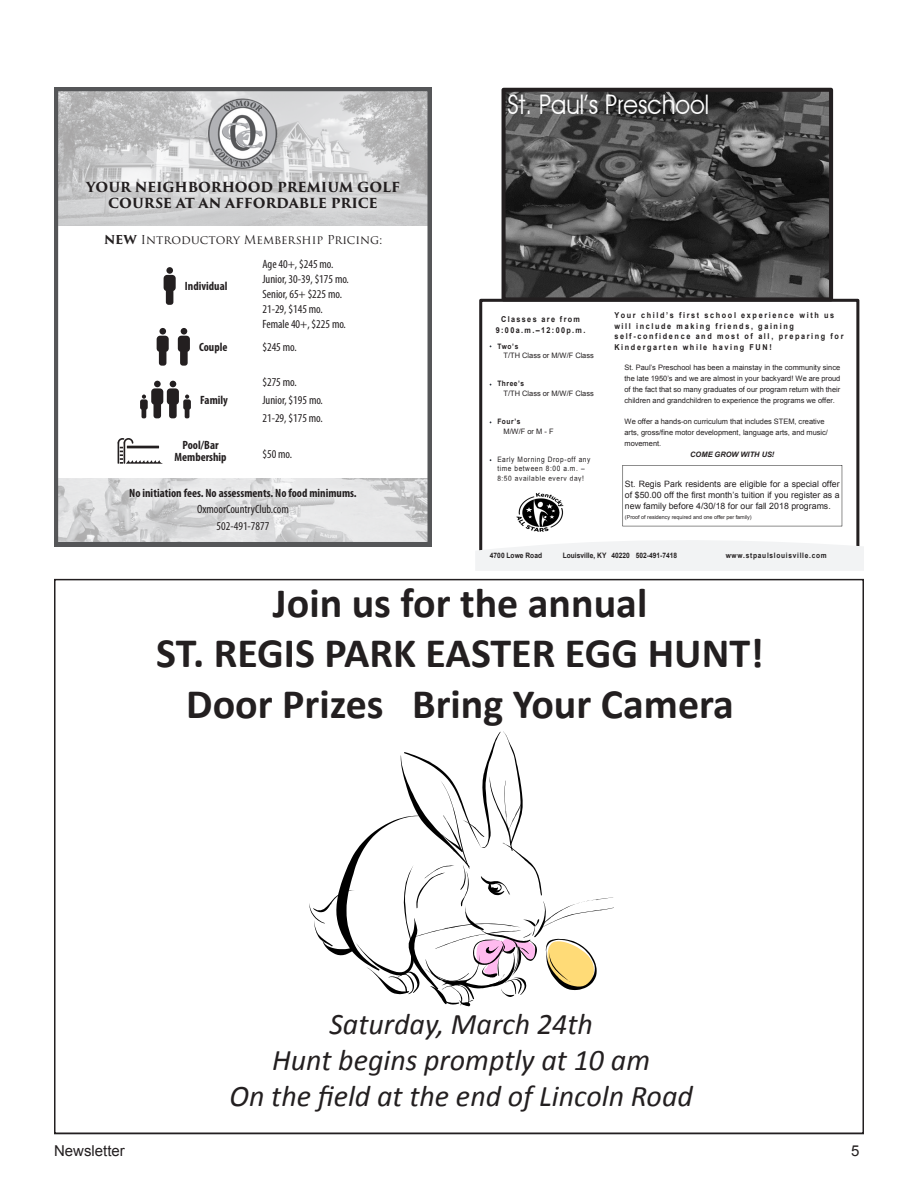
<style>
.page{position:relative;width:918px;height:1188px;background:#fff}
.page>*{position:absolute;margin:0;border:0;box-sizing:border-box;transform-origin:0 0}
.t1{font:700 42px/50.4px "Calibri";color:#231f20;text-align:center}
.t2{font:italic 30px/36px "Calibri";color:#231f20;text-align:center}
.t3{font:27px "Advantage";color:#fff;scale:.9 1}
.t4{font:italic 21.45px/37.7px "Calibri";color:#000;text-align:center}
.t5{font:italic 700 21.45px "Calibri";color:#000}
.t6{font:italic 19.95px "Calibri";color:#000}
.t7{font:15px "Arial";color:#231f20}
.t8{font:700 13.5px/16.2px "Trajan Pro 3";letter-spacing:-.015em;color:#231f20;text-align:center}
.t9{font:condensed 12px/15px "Myriad Pro";color:#231f20}
.t10{font:700 condensed 12px/12px "Myriad Pro";color:#231f20;text-align:center}
.t11{font:12px "Trajan Pro 3";color:#231f20}
.t12{font:8.7px/10.8px "Arial";color:#231f20;text-align:justify}
.t13{font:700 8.1px/10.8px "Arial";letter-spacing:.225em;color:#231f20;scale:.9 1}
.t14{font:700 8.1px/10.8px "Arial";letter-spacing:.19em;color:#231f20;text-align:center;scale:.9 1}
.t15{font:7.5px/10.8px "Arial";color:#231f20;text-align:justify}
.t16{font:7.5px/9.4px "Arial";letter-spacing:.085em;color:#231f20;scale:.88 1}
.t17{font:700 7.5px "Arial";letter-spacing:.015em;color:#231f20;scale:.89 1}
.t18{font:700 7.5px "Arial";letter-spacing:.105em;color:#231f20;scale:.89 1}
.t19{font:italic 700 7.5px "Arial";color:#231f20}
.t20{font:5.4px "Arial";letter-spacing:-.005em;color:#231f20}
.s1{font-weight:700}
</style>
<div class="page">
<hr style="left:54px;top:1134px;width:810px;height:1px;background:#76787b">
<svg style="left:54px;top:87px;width:378px;height:459px"></svg>
<div style="left:479px;top:299px;width:380px;height:270px;border:3px solid #231f20"></div>
<svg style="left:475px;top:533px;width:389px;height:38px"></svg>
<img style="left:507px;top:93px;width:321px;height:203px">
<div style="left:502px;top:88px;width:331px;height:213px;border:4px solid #231f20"></div>
<svg style="left:623px;top:465px;width:219px;height:61px"></svg>
<div style="left:498px;top:481px;width:81px;height:57px;background:#fff"></div>
<img style="left:516px;top:492px;width:48px;height:40px">
<svg style="left:309px;top:731px;width:305px;height:275px"></svg>
<h3 class="t8" style="left:86px;top:179px;width:315px">YOUR NEIGHBORHOOD PREMIUM GOLF<br>COURSE AT AN AFFORDABLE PRICE</h3>
<h3 class="t11" style="left:104px;top:232px;width:280px"><span class="s1">NEW</span> Introductory Membership Pricing:</h3>
<h3 class="t3" style="left:508px;top:88px;width:226px">St. Paul’s Preschool</h3>
<h3 class="t9" style="left:262px;top:256px;width:88px">Age 40+, $245 mo.<br>Junior, 30-39, $175 mo.<br>Senior, 65+ $225 mo.<br>21-29, $145 mo.<br>Female 40+, $225 mo.</h3>
<h3 class="t9" style="left:262px;top:340px;width:36px">$245 mo.</h3>
<h3 class="t9" style="left:262px;top:373px;width:62px;line-height:18px">$275 mo.<br>Junior, $195 mo.<br>21-29, $175 mo.</h3>
<h3 class="t9" style="left:262px;top:446px;width:31px">$50 mo.</h3>
<h3 class="t10" style="left:185px;top:280px;width:44px">Individual</h3>
<p class="t14" style="left:496px;top:314px;width:101px">Classes are from<br>9:00a.m.–12:00p.m.</p>
<h3 class="t10" style="left:199px;top:341px;width:30px">Couple</h3>
<p class="t17" style="left:497px;top:341px;width:25px">Two’s</p>
<p class="t15" style="left:504px;top:350px;width:92px">T/TH Class or M/W/F Class</p>
<p class="t17" style="left:497px;top:379px;width:32px">Three’s</p>
<p class="t15" style="left:504px;top:388px;width:92px">T/TH Class or M/W/F Class</p>
<p class="t17" style="left:497px;top:416px;width:27px">Four’s</p>
<p class="t15" style="left:504px;top:426px;width:52px">M/W/F or M - F</p>
<p class="t16" style="left:497px;top:455px;width:107px">Early Morning Drop-off any time between 8:00 a.m. –<br>8:50 available every day!</p>
<h3 class="t10" style="left:200px;top:394px;width:29px">Family</h3>
<h3 class="t10" style="left:175px;top:438px;width:54px">Pool/Bar<br>Membership</h3>
<h3 class="t10" style="left:129px;top:487px;width:229px">No initiation fees. No assessments. No food minimums.</h3>
<h3 class="t9" style="left:197px;top:501px;width:93px;line-height:16.5px;text-align:center">OxmoorCountryClub.com<br>502-491-7877</h3>
<p class="t13" style="left:614px;top:310px;width:256px">Your child’s first school experience with us will include making friends, gaining self-confidence and most of all, preparing for Kindergarten while having FUN!</p>
<p class="t15" style="left:624px;top:362px;width:217px">St. Paul’s Preschool has been a mainstay in the community since the late 1950’s and we are almost in your backyard! We are proud of the fact that so many graduates of our program return with their children and grandchildren to experience the programs we offer.</p>
<p class="t15" style="left:624px;top:416px;width:205px;text-align:left">We offer a hands-on curriculum that includes STEM, creative arts, gross/fine motor development, language arts, and music/ movement.</p>
<p class="t19" style="left:690px;top:449px;width:86px">COME GROW WITH US!</p>
<p class="t12" style="left:625px;top:479px;width:216px">St. Regis Park residents are eligible for a special offer of $50.00 off the first month’s tuition if you register as a new family before 4/30/18 for our fall 2018 programs.</p>
<p class="t20" style="left:625px;top:514px;width:128px">(Proof of residency required and one offer per family)</p>
<p class="t17" style="left:490px;top:550px;width:60px">4700 Lowe Road</p>
<p class="t17" style="left:563px;top:550px;width:130px">Louisville, KY 40220 502-491-7418</p>
<p class="t18" style="left:726px;top:550px;width:115px">www.stpaulslouisville.com</p>
<h1 class="t1" style="left:156px;top:578px;width:609px">Join us for the annual<br>ST. REGIS PARK EASTER EGG HUNT!<br>Door Prizes Bring Your Camera</h1>
<h3 class="t5" style="left:363px;top:637px;width:192px">Join us for the annual</h3>
<h3 class="t6" style="left:333px;top:696px;width:255px">Door Prizes Bring Your Camera</h3>
<h2 class="t2" style="left:229px;top:1005px;width:465px">Saturday, March 24th<br>Hunt begins promptly at 10 am<br>On the field at the end of Lincoln Road</h2>
<h3 class="t4" style="left:295px;top:1007px;width:332px">Saturday, March 24th<br>Hunt begins promptly at 10 am<br>On the field at the end of Lincoln Road</h3>
<h3 class="t7" style="left:54px;top:1141px;width:72px">Newsletter</h3>
<h3 class="t7" style="left:851px;top:1141px;width:10px">5</h3>
</div>
